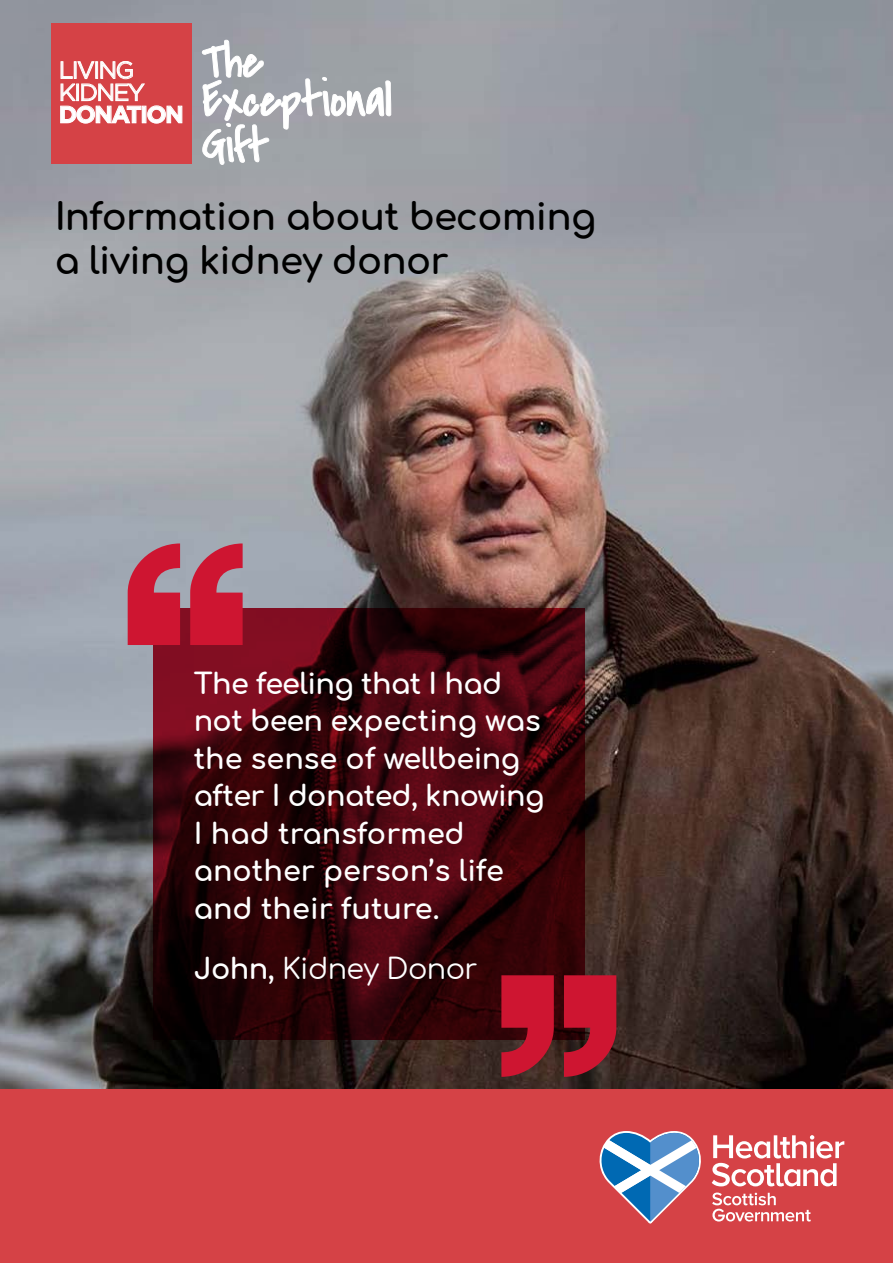
<style>
.page{position:relative;width:893px;height:1263px;background:#fff}
.page>*{position:absolute;margin:0;border:0;box-sizing:border-box;transform-origin:0 0}
.t1{font:50.1px/38.5px "Covered By Your Grace";letter-spacing:-.01em;color:#fff}
.t2{font:700 37.2px/44.7px "Comfortaa";letter-spacing:-.02em;color:#000}
.t3{font:700 28.65px/37.5px "Comfortaa";letter-spacing:-.02em;color:#fff}
.t4{font:28.65px "Comfortaa";letter-spacing:-.02em;color:#fff}
.t5{font:23.85px/22.2px "Gotham";letter-spacing:-.07em;color:#fff}
.t6{font:700 23.85px "Gotham";letter-spacing:-.07em;color:#fff}
.s1{font-weight:700}
</style>
<div class="page">
<div style="left:0;top:1089px;width:893px;height:174px;background:#d54246"></div>
<img style="left:0;top:0;width:893px;height:1089px">
<svg style="left:153px;top:608px;width:432px;height:432px;background:#3c050b"></svg>
<svg style="left:128px;top:543px;width:52px;height:102px;background:#c4344c"></svg>
<svg style="left:190px;top:543px;width:53px;height:102px;background:#c4354d"></svg>
<svg style="left:564px;top:975px;width:52px;height:102px;background:#ac162c"></svg>
<svg style="left:501px;top:975px;width:53px;height:102px;background:#ae172c"></svg>
<div style="left:51px;top:23px;width:141px;height:141px;background:#d54246"></div>
<svg style="left:60px;top:61px;width:123px;height:63px"></svg>
<svg style="left:202px;top:31px;width:189px;height:134px;background:#a4a7ac"></svg>
<svg style="left:712px;top:1135px;width:132px;height:51px"></svg>
<svg style="left:712px;top:1192px;width:99px;height:29px"></svg>
<svg style="left:600px;top:1131px;width:101px;height:92px"></svg>
<p class="t5" style="left:59px;top:58px;width:88px">LIVING<br>KIDNEY</p>
<p class="t6" style="left:59px;top:99px;width:127px">DONATION</p>
<h1 class="t1" style="left:202px;top:42px;width:192px">The<br>Exceptional</h1>
<h1 class="t1" style="left:202px;top:127px;width:69px">Gift</h1>
<p class="t2" style="left:54px;top:189px;width:543px">Information about becoming a living kidney donor</p>
<p class="t3" style="left:194px;top:661px;width:352px">The feeling that I had not been expecting was the sense of wellbeing after I donated, knowing<br>I had transformed another person’s life and their future.</p>
<p class="t4" style="left:194px;top:942px;width:285px"><span class="s1">John,</span> Kidney Donor</p>
</div>
